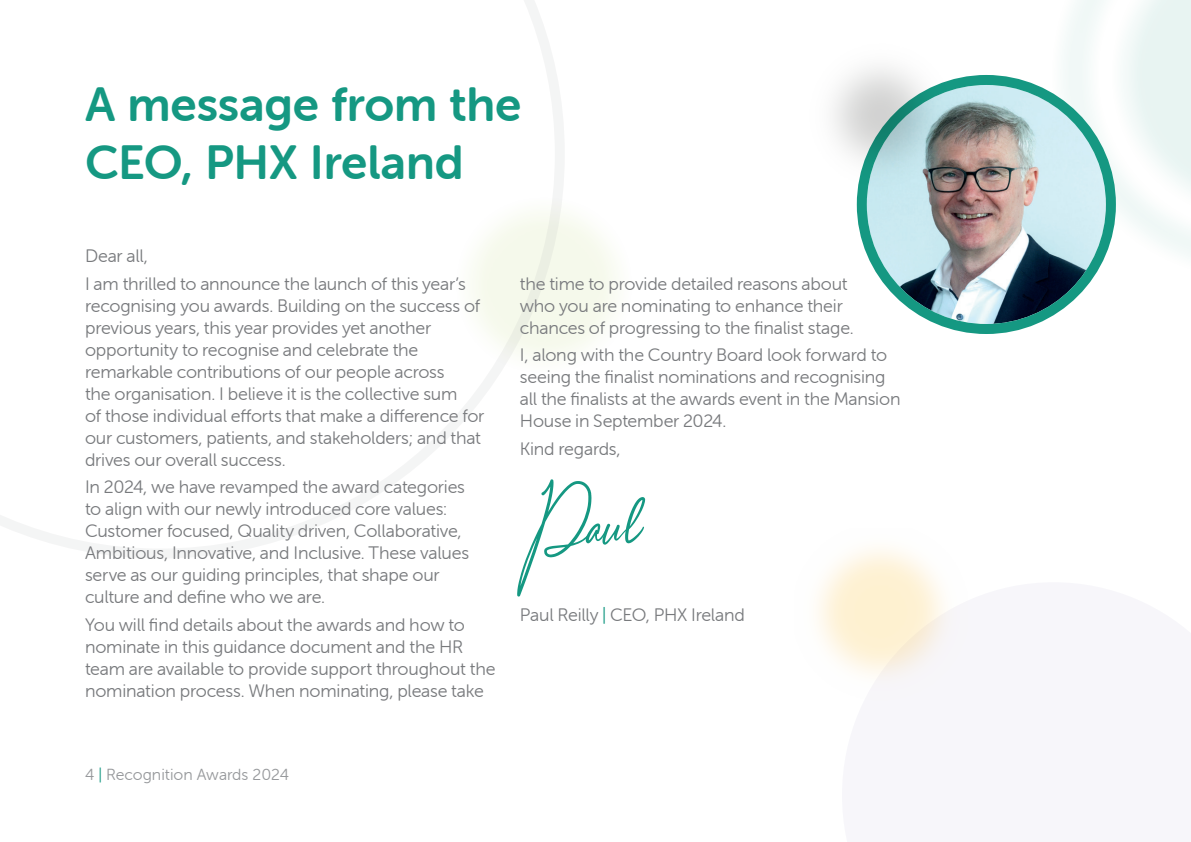
<style>
.page{position:relative;width:1191px;height:842px;background:#fff}
.page>*{position:absolute;margin:0;border:0;box-sizing:border-box;transform-origin:0 0}
.t1{font:79.4px "Amostely Signature";color:#159882}
.t2{font:48px/57.6px "Museo Sans Rounded 700";letter-spacing:-.005em;color:#159882}
.t3{font:18px/22px "Museo Sans Rounded 300";letter-spacing:-.01em;color:#787a7d}
.t4{font:16px "Museo Sans Rounded 300";color:#97999c}
.s1{color:#159882}
</style>
<div class="page">
<img style="left:1033px;top:0;width:158px;height:298px">
<svg style="left:0;top:0;width:565px;height:558px"></svg>
<img style="left:866px;top:85px;width:240px;height:239px;border-radius:120px">
<div style="left:856px;top:75px;width:260px;height:259px;border:10px solid #159882;border-radius:50%"></div>
<img style="left:833px;top:67px;width:118px;height:119px">
<h2 class="t2" style="left:85px;top:76px;width:438px">A message from the<br>CEO, PHX Ireland</h2>
<p class="t3" style="left:85px;top:242px;width:382px;line-height:27.6px">Dear all,<br>I am thrilled to announce the launch of this year’s</p>
<p class="t3" style="left:85px;top:295px;width:401px">recognising you awards. Building on the success of previous years, this year provides yet another opportunity to recognise and celebrate the remarkable contributions of our people across<br>the organisation. I believe it is the collective sum<br>of those individual efforts that make a difference for our customers, patients, and stakeholders; and that drives our overall success.</p>
<p class="t3" style="left:85px;top:476px;width:385px">In 2024, we have revamped the award categories to align with our newly introduced core values:<br>Customer focused, Quality driven, Collaborative, Ambitious, Innovative, and Inclusive. These values serve as our guiding principles, that shape our culture and define who we are.</p>
<p class="t3" style="left:85px;top:614px;width:412px">You will find details about the awards and how to nominate in this guidance document and the HR team are available to provide support throughout the nomination process. When nominating, please take</p>
<p class="t3" style="left:520px;top:273px;width:335px">the time to provide detailed reasons about who you are nominating to enhance their chances of progressing to the finalist stage.</p>
<p class="t3" style="left:520px;top:344px;width:382px">I, along with the Country Board look forward to seeing the finalist nominations and recognising all the finalists at the awards event in the Mansion House in September 2024.</p>
<p class="t3" style="left:520px;top:438px;width:102px">Kind regards,</p>
<h1 class="t1" style="left:500px;top:470px;width:136px;rotate:-7deg">Paul</h1>
<p class="t3" style="left:520px;top:604px;width:227px">Paul Reilly <span class="s1">|</span> CEO, PHX Ireland</p>
<p class="t4" style="left:85px;top:766px;width:206px">4 <span class="s1">|</span> Recognition Awards 2024</p>
</div>
